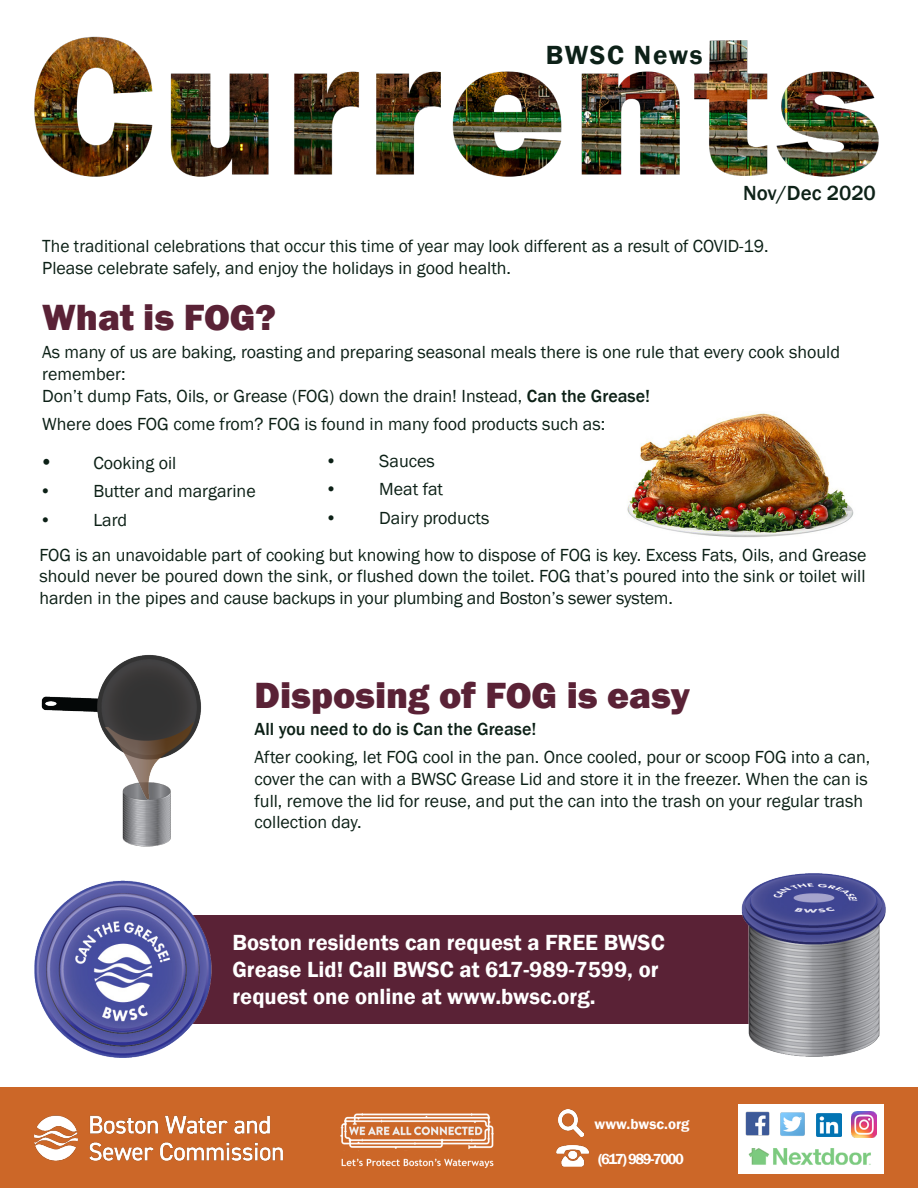
<style>
.page{position:relative;width:918px;height:1188px;background:#fff}
.page>*{position:absolute;margin:0;border:0;box-sizing:border-box;transform-origin:0 0}
.Paragraph_Style_for{font:800 37.5px "Franklin Gothic";color:#5a2236}
.t1{font:600 27px "Franklin Gothic";letter-spacing:.06em;color:#0d2118}
.Paragraph_Style_for-2{font:600 22.5px/27px "Franklin Gothic";color:#fff}
.t2{font:500 21px "Franklin Gothic";color:#0e2218}
.Paragraph_Style_for-3{font:18px/21.6px "Franklin Gothic";color:#0c2016}
.Paragraph_Style_for-4{font:500 18px "Franklin Gothic";color:#0c2016}
.t3{font:600 15px "Franklin Gothic";letter-spacing:-.09em;color:#fff}
.t4{font:600 15px "Franklin Gothic";color:#fff}
.s1{font-weight:500}
.s2{font-size:21px}
</style>
<div class="page">
<div style="left:0;top:1088px;width:918px;height:100px;background:#cc6728"></div>
<div style="left:738px;top:1104px;width:145px;height:70px;background:#fff"></div>
<img style="left:34px;top:36px;width:845px;height:141px">
<img style="left:816px;top:1113px;width:25px;height:24px">
<img style="left:780px;top:1112px;width:25px;height:24px">
<img style="left:852px;top:1111px;width:24px;height:26px">
<img style="left:748px;top:1148px;width:123px;height:17px">
<img style="left:745px;top:1111px;width:25px;height:25px">
<img style="left:34px;top:1115px;width:249px;height:46px">
<img style="left:558px;top:1110px;width:26px;height:27px">
<img style="left:556px;top:1145px;width:33px;height:22px">
<img style="left:340px;top:1113px;width:154px;height:55px">
<div style="left:128px;top:916px;width:662px;height:108px;background:#5a2236"></div>
<img style="left:34px;top:880px;width:208px;height:178px">
<img style="left:694px;top:873px;width:224px;height:215px">
<img style="left:627px;top:413px;width:227px;height:124px">
<img style="left:122px;top:818px;width:49px;height:29px">
<img style="left:41px;top:655px;width:160px;height:163px">
<p class="t1" style="left:546px;top:38px;width:158px">BWSC News</p>
<p class="t2" style="left:743px;top:180px;width:134px">Nov/Dec 2020</p>
<p class="Paragraph_Style_for-3" style="left:42px;top:236px;width:728px">The traditional celebrations that occur this time of year may look different as a result of COVID-19.<br>Please celebrate safely, and enjoy the holidays in good health.</p>
<p class="Paragraph_Style_for" style="left:42px;top:293px;width:235px">What is FOG?</p>
<p class="Paragraph_Style_for-3" style="left:42px;top:342px;width:800px">As many of us are baking, roasting and preparing seasonal meals there is one rule that every cook should remember:</p>
<p class="Paragraph_Style_for-3" style="left:42px;top:385px;width:609px">Don’t dump Fats, Oils, or Grease (FOG) down the drain! Instead, <span class="s1">Can the Grease!</span></p>
<p class="Paragraph_Style_for-3" style="left:42px;top:413px;width:565px">Where does FOG come from? FOG is found in many food products such as:</p>
<p class="Paragraph_Style_for-3" style="left:39px;top:453px;width:138px"><span class="s2">•</span> Cooking oil</p>
<p class="Paragraph_Style_for-3" style="left:39px;top:481px;width:218px">• Butter and margarine</p>
<p class="Paragraph_Style_for-3" style="left:39px;top:509px;width:89px">• Lard</p>
<p class="Paragraph_Style_for-3" style="left:325px;top:450px;width:111px">• Sauces</p>
<p class="Paragraph_Style_for-3" style="left:325px;top:479px;width:119px">• Meat fat</p>
<p class="Paragraph_Style_for-3" style="left:325px;top:507px;width:166px">• Dairy products</p>
<p class="Paragraph_Style_for-3" style="left:39px;top:544px;width:829px;text-align:justify">FOG is an unavoidable part of cooking but knowing how to dispose of FOG is key. Excess Fats, Oils, and Grease should never be poured down the sink, or flushed down the toilet. FOG that’s poured into the sink or toilet will harden in the pipes and cause backups in your plumbing and Boston’s sewer system.</p>
<p class="Paragraph_Style_for" style="left:255px;top:671px;width:437px">Disposing of FOG is easy</p>
<p class="Paragraph_Style_for-4" style="left:255px;top:718px;width:283px">All you need to do is Can the Grease!</p>
<p class="Paragraph_Style_for-3" style="left:255px;top:747px;width:617px">After cooking, let FOG cool in the pan. Once cooled, pour or scoop FOG into a can, cover the can with a BWSC Grease Lid and store it in the freezer. When the can is full, remove the lid for reuse, and put the can into the trash on your regular trash collection day.</p>
<p class="Paragraph_Style_for-2" style="left:233px;top:930px;width:434px">Boston residents can request a FREE BWSC<br>Grease Lid! Call BWSC at 617-989-7599, or request one online at www.bwsc.org.</p>
<p class="t4" style="left:595px;top:1114px;width:97px">www.bwsc.org</p>
<p class="t3" style="left:598px;top:1149px;width:87px">(617) 989-7000</p>
</div>
